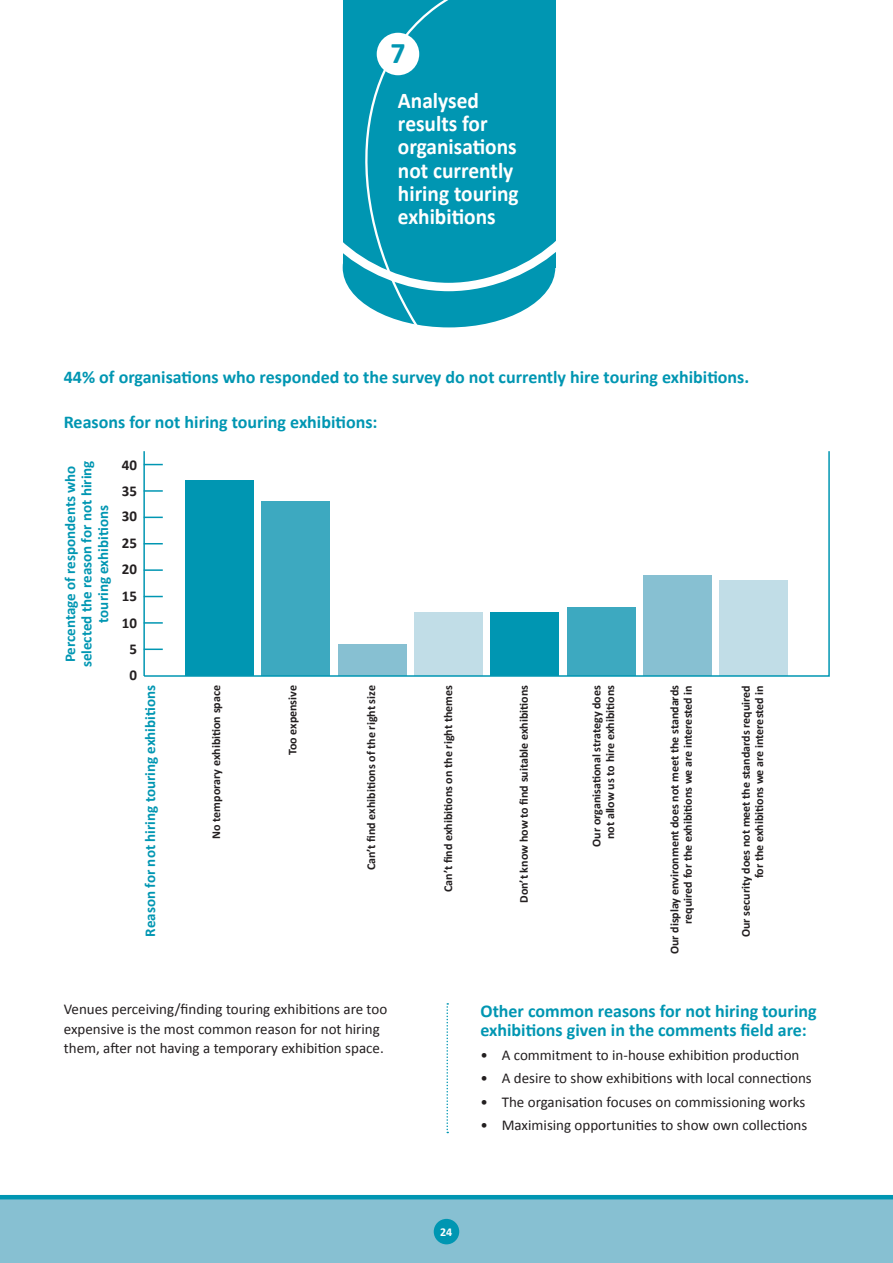
<style>
.page{position:relative;width:893px;height:1263px;background:#fff}
.page>*{position:absolute;margin:0;border:0;box-sizing:border-box;transform-origin:0 0}
.t1{font:700 30px "Calibri";color:#0096b2}
.t2{font:700 22.5px/23.2px "Calibri";color:#fff;scale:.95 1}
.t3{font:700 18px/19.5px "Calibri";color:#0096b2}
.t4{font:15px/19.5px "Calibri";color:#231f20}
.t5{font:700 15px/16.5px "Calibri";color:#0096b2;text-align:center}
.t6{font:700 15px/26.5px "Calibri";color:#231f20}
.t7{font:700 12px/13.5px "Calibri";color:#231f20;text-align:right}
.t8{font:700 12px "Calibri";color:#fff}
</style>
<div class="page">
<div style="left:0;top:1199px;width:893px;height:64px;background:#87c0d2"></div>
<div style="left:434px;top:1219px;width:25px;height:25px;background:#0096b2;border-radius:50%"></div>
<div style="left:343px;top:208px;width:212px;height:119px;background:#0096b2;border-radius:50%"></div>
<div style="left:343px;top:0;width:212px;height:268px;background:#0096b2"></div>
<svg style="left:354px;top:0;width:145px;height:328px"></svg>
<div style="left:377px;top:33px;width:42px;height:42px;background:#fff;border-radius:50%"></div>
<svg style="left:342px;top:106px;width:214px;height:189px"></svg>
<hr style="left:0;top:1195px;width:893px;height:4px;background:#0096b2">
<svg style="left:143px;top:451px;width:687px;height:226px"></svg>
<svg style="left:446px;top:1003px;width:2px;height:130px"></svg>
<h1 class="t1" style="left:390px;top:34px;width:17px">7</h1>
<h2 class="t2" style="left:398px;top:89px;width:128px">Analysed results for organisations not currently hiring touring exhibitions</h2>
<h3 class="t3" style="left:64px;top:368px;width:687px">44% of organisations who responded to the survey do not currently hire touring exhibitions.</h3>
<h3 class="t3" style="left:64px;top:412px;width:315px">Reasons for not hiring touring exhibitions:</h3>
<p class="t5" style="left:62px;top:667px;width:208px;rotate:-90deg">Percentage of respondents who selected the reason for not hiring touring exhibitions</p>
<p class="t6" style="left:122px;top:452px;width:17px;line-height:26px">40<br>35</p>
<p class="t6" style="left:122px;top:503px;width:17px;line-height:27px">30<br>25</p>
<p class="t6" style="left:122px;top:555px;width:17px;text-align:center">20<br>15<br>10<br>5<br>0</p>
<p class="t5" style="left:142px;top:936px;width:253px;rotate:-90deg">Reason for not hiring touring exhibitions</p>
<p class="t7" style="left:209px;top:839px;width:155px;rotate:-90deg">No temporary exhibition space</p>
<p class="t7" style="left:286px;top:755px;width:72px;rotate:-90deg">Too expensive</p>
<p class="t7" style="left:364px;top:870px;width:187px;rotate:-90deg">Can’t find exhibitions of the right size</p>
<p class="t7" style="left:441px;top:892px;width:208px;rotate:-90deg">Can’t find exhibitions on the right themes</p>
<p class="t7" style="left:517px;top:903px;width:219px;rotate:-90deg">Don’t know how to find suitable exhibitions</p>
<p class="t7" style="left:590px;top:847px;width:163px;rotate:-90deg">Our organisational strategy does not allow us to hire exhibitions</p>
<p class="t7" style="left:668px;top:954px;width:271px;rotate:-90deg">Our display environment does not meet the standards required for the exhibitions we are interested in</p>
<p class="t7" style="left:739px;top:937px;width:253px;rotate:-90deg">Our security does not meet the standards required for the exhibitions we are interested in</p>
<p class="t4" style="left:64px;top:1000px;width:325px">Venues perceiving/finding touring exhibitions are too expensive is the most common reason for not hiring them, after not having a temporary exhibition space.</p>
<h3 class="t3" style="left:480px;top:1001px;width:338px">Other common reasons for not hiring touring exhibitions given in the comments field are:</h3>
<p class="t4" style="left:480px;top:1045px;width:320px">• A commitment to in-house exhibition production</p>
<p class="t4" style="left:480px;top:1068px;width:333px">• A desire to show exhibitions with local connections</p>
<p class="t4" style="left:480px;top:1092px;width:326px">• The organisation focuses on commissioning works</p>
<p class="t4" style="left:480px;top:1115px;width:328px">• Maximising opportunities to show own collections</p>
<p class="t8" style="left:440px;top:1224px;width:14px">24</p>
</div>
